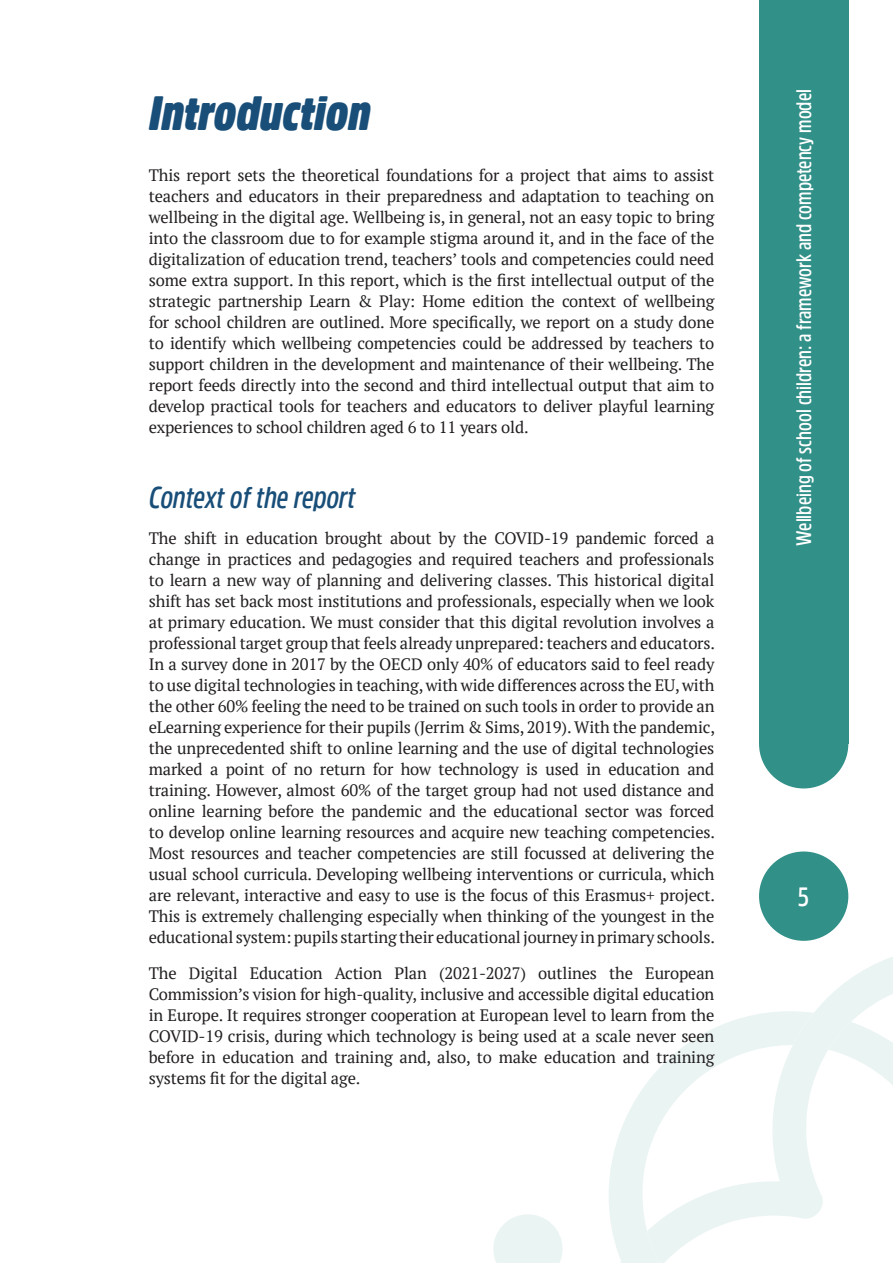
<style>
.page{position:relative;width:893px;height:1263px;background:#fff}
.page>*{position:absolute;margin:0;border:0;box-sizing:border-box;transform-origin:0 0}
.Title_big{font:italic 900 48px "Amsi Pro Cond";color:#184e78}
.Title_small{font:italic 600 30px "Amsi Pro Cond";color:#184e78}
.Title_big-2{font:600 26.4px "Amsi Pro Cond";color:#fff}
.Title_big-3{font:600 21px "Amsi Pro Cond";color:#fff}
.Paragraph_eng{font:16.5px/21px "PT Serif";letter-spacing:-.01em;color:#231f20;text-align:justify}
</style>
<div class="page">
<svg style="left:493px;top:1214px;width:70px;height:49px"></svg>
<svg style="left:769px;top:923px;width:124px;height:86px"></svg>
<svg style="left:609px;top:1009px;width:284px;height:254px"></svg>
<div style="left:759px;top:0;width:89px;height:744px;background:#319088"></div>
<div style="left:759px;top:851px;width:89px;height:90px;background:#319088;border-radius:50%"></div>
<div style="left:759px;top:699px;width:89px;height:89px;background:#319088;border-radius:50%"></div>
<p class="Title_big" style="left:149px;top:81px;width:223px">Introduction</p>
<p class="Paragraph_eng" style="left:149px;top:165px;width:567px">This report sets the theoretical foundations for a project that aims to assist teachers and educators in their preparedness and adaptation to teaching on wellbeing in the digital age. Wellbeing is, in general, not an easy topic to bring into the classroom due to for example stigma around it, and in the face of the digitalization of education trend, teachers’ tools and competencies could need some extra support. In this report, which is the first intellectual output of the strategic partnership Learn &amp; Play: Home edition the context of wellbeing for school children are outlined. More specifically, we report on a study done to identify which wellbeing competencies could be addressed by teachers to support children in the development and maintenance of their wellbeing. The report feeds directly into the second and third intellectual output that aim to develop practical tools for teachers and educators to deliver playful learning experiences to school children aged 6 to 11 years old.</p>
<p class="Title_small" style="left:149px;top:477px;width:208px">Context of the report</p>
<p class="Paragraph_eng" style="left:149px;top:527px;width:568px">The shift in education brought about by the COVID-19 pandemic forced a change in practices and pedagogies and required teachers and professionals to learn a new way of planning and delivering classes. This historical digital shift has set back most institutions and professionals, especially when we look at primary education. We must consider that this digital revolution involves a professional target group that feels already unprepared: teachers and educators.<br>In a survey done in 2017 by the OECD only 40% of educators said to feel ready to use digital technologies in teaching, with wide differences across the EU, with the other 60% feeling the need to be trained on such tools in order to provide an eLearning experience for their pupils (Jerrim &amp; Sims, 2019). With the pandemic, the unprecedented shift to online learning and the use of digital technologies marked a point of no return for how technology is used in education and training. However, almost 60% of the target group had not used distance and online learning before the pandemic and the educational sector was forced to develop online learning resources and acquire new teaching competencies.<br>Most resources and teacher competencies are still focussed at delivering the usual school curricula. Developing wellbeing interventions or curricula, which are relevant, interactive and easy to use is the focus of this Erasmus+ project.<br>This is extremely challenging especially when thinking of the youngest in the educational system: pupils starting their educational journey in primary schools.</p>
<p class="Paragraph_eng" style="left:149px;top:962px;width:567px">The Digital Education Action Plan (2021-2027) outlines the European Commission’s vision for high-quality, inclusive and accessible digital education in Europe. It requires stronger cooperation at European level to learn from the COVID-19 crisis, during which technology is being used at a scale never seen before in education and training and, also, to make education and training systems fit for the digital age.</p>
<p class="Title_big-3" style="left:789px;top:546px;width:458px;rotate:-90deg">Wellbeing of school children: a framework and competency model</p>
<p class="Title_big-2" style="left:798px;top:878px;width:12px">5</p>
</div>
